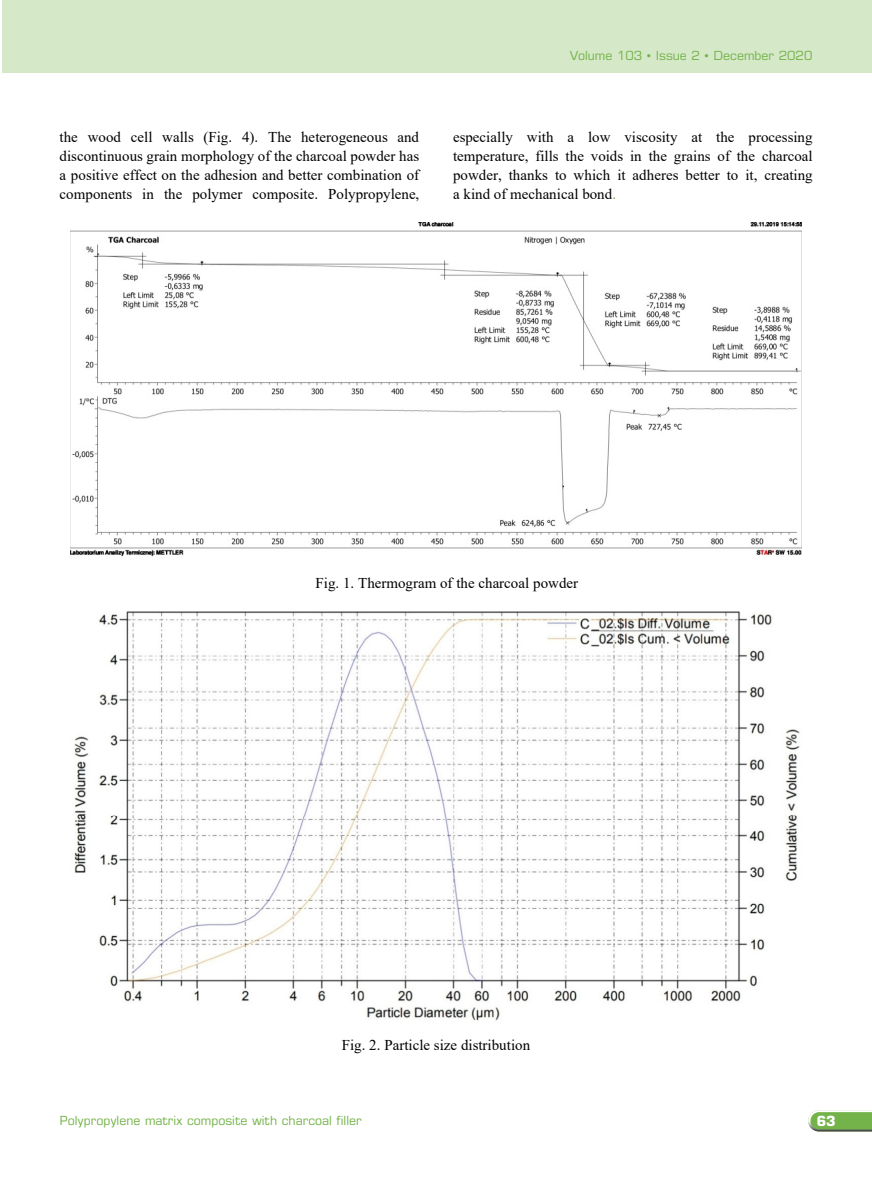
<style>
.page{position:relative;width:872px;height:1191px;background:#fff}
.page>*{position:absolute;margin:0;border:0;box-sizing:border-box;transform-origin:0 0}
.t1{font:15px/18.9px "Times New Roman";letter-spacing:.005em;color:#000;text-align:justify}
.t2{font:700 14.1px "Eurostile LT Pro";color:#fff}
.t3{font:12.6px "Eurostile LT Pro";color:#74b349}
.s1{color:#70ad47}
</style>
<div class="page">
<svg style="left:808px;top:1110px;width:64px;height:21px"></svg>
<div style="left:2px;top:0;width:870px;height:72px;background:#d5e8c8"></div>
<img style="left:70px;top:222px;width:732px;height:335px">
<img style="left:74px;top:611px;width:726px;height:410px">
<p class="t3" style="left:570px;top:48px;width:244px">Volume 103 • Issue 2 • December 2020</p>
<p class="t1" style="left:60px;top:127px;width:361px">the wood cell walls (Fig. 4). The heterogeneous and discontinuous grain morphology of the charcoal powder has a positive effect on the adhesion and better combination of components in the polymer composite. Polypropylene,</p>
<p class="t1" style="left:453px;top:127px;width:361px">especially with a low viscosity at the processing temperature, fills the voids in the grains of the charcoal powder, thanks to which it adheres better to it, creating a kind of mechanical bond<span class="s1">.</span></p>
<p class="t1" style="left:315px;top:572px;width:264px">Fig. 1. Thermogram of the charcoal powder</p>
<p class="t1" style="left:342px;top:1035px;width:190px">Fig. 2. Particle size distribution</p>
<p class="t3" style="left:60px;top:1113px;width:304px">Polypropylene matrix composite with charcoal filler</p>
<p class="t2" style="left:816px;top:1112px;width:20px">63</p>
</div>
